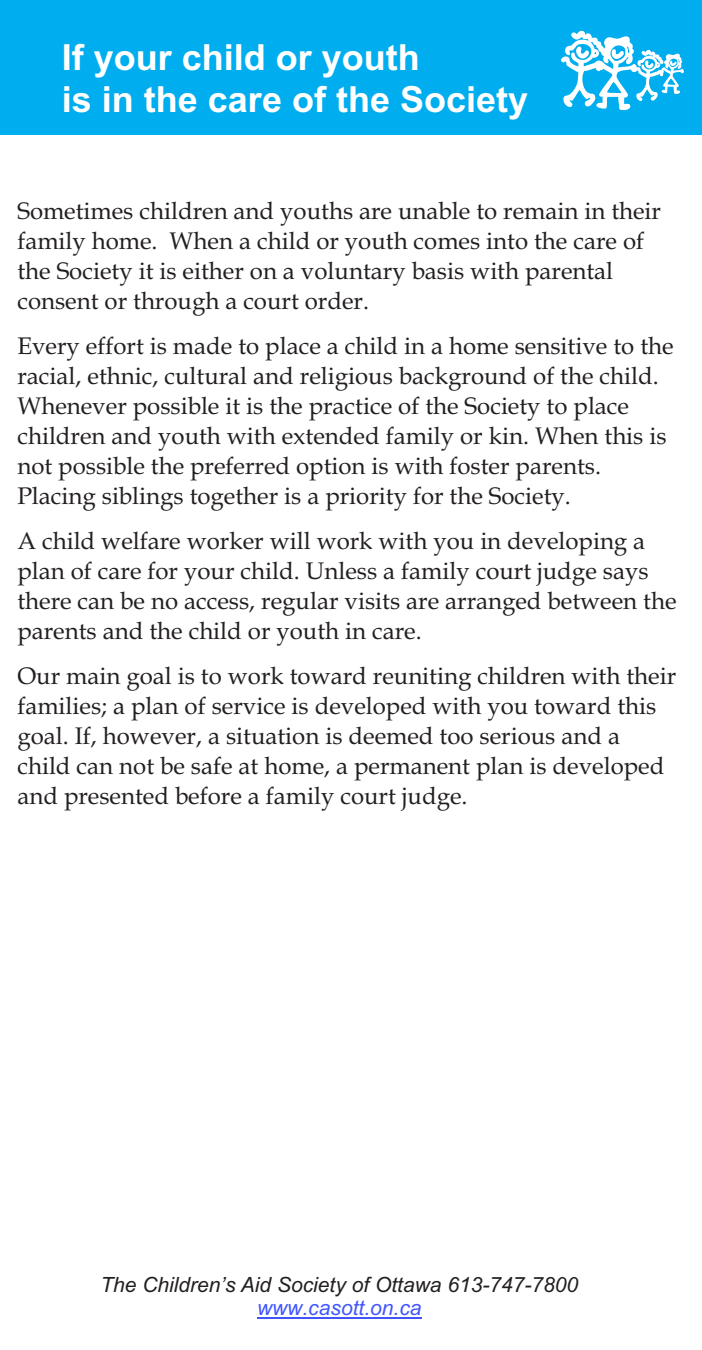
<style>
.page{position:relative;width:702px;height:1350px;background:#fff}
.page>*{position:absolute;margin:0;border:0;box-sizing:border-box;transform-origin:0 0}
.t1{font:700 36px/42px "Arial";color:#fff}
.t2{font:24px/30px "Book Antiqua";color:#231f20}
.t3{font:italic 21px "Arial";color:#231f20}
.t4{font:italic 21px "Arial";color:#4055ff}
</style>
<div class="page">
<div style="left:0;top:0;width:702px;height:134px;background:#00aeef"></div>
<svg style="left:561px;top:30px;width:123px;height:80px"></svg>
<hr style="left:257px;top:1318px;width:165px;height:1px;background:#4055ff">
<h1 class="t1" style="left:62px;top:40px;width:468px">If your child or youth<br>is in the care of the Society</h1>
<p class="t2" style="left:17px;top:198px;width:645px">Sometimes children and youths are unable to remain in their family home. When a child or youth comes into the care of the Society it is either on a voluntary basis with parental consent or through a court order.</p>
<p class="t2" style="left:17px;top:333px;width:658px">Every effort is made to place a child in a home sensitive to the racial, ethnic, cultural and religious background of the child.<br>Whenever possible it is the practice of the Society to place children and youth with extended family or kin. When this is not possible the preferred option is with foster parents.<br>Placing siblings together is a priority for the Society.</p>
<p class="t2" style="left:17px;top:528px;width:661px">A child welfare worker will work with you in developing a plan of care for your child. Unless a family court judge says there can be no access, regular visits are arranged between the parents and the child or youth in care.</p>
<p class="t2" style="left:17px;top:663px;width:660px">Our main goal is to work toward reuniting children with their families; a plan of service is developed with you toward this goal. If, however, a situation is deemed too serious and a child can not be safe at home, a permanent plan is developed and presented before a family court judge.</p>
<p class="t3" style="left:100px;top:1277px;width:479px">The Children’s Aid Society of Ottawa 613-747-7800</p>
<p class="t4" style="left:257px;top:1300px;width:166px">www.casott.on.ca</p>
</div>
